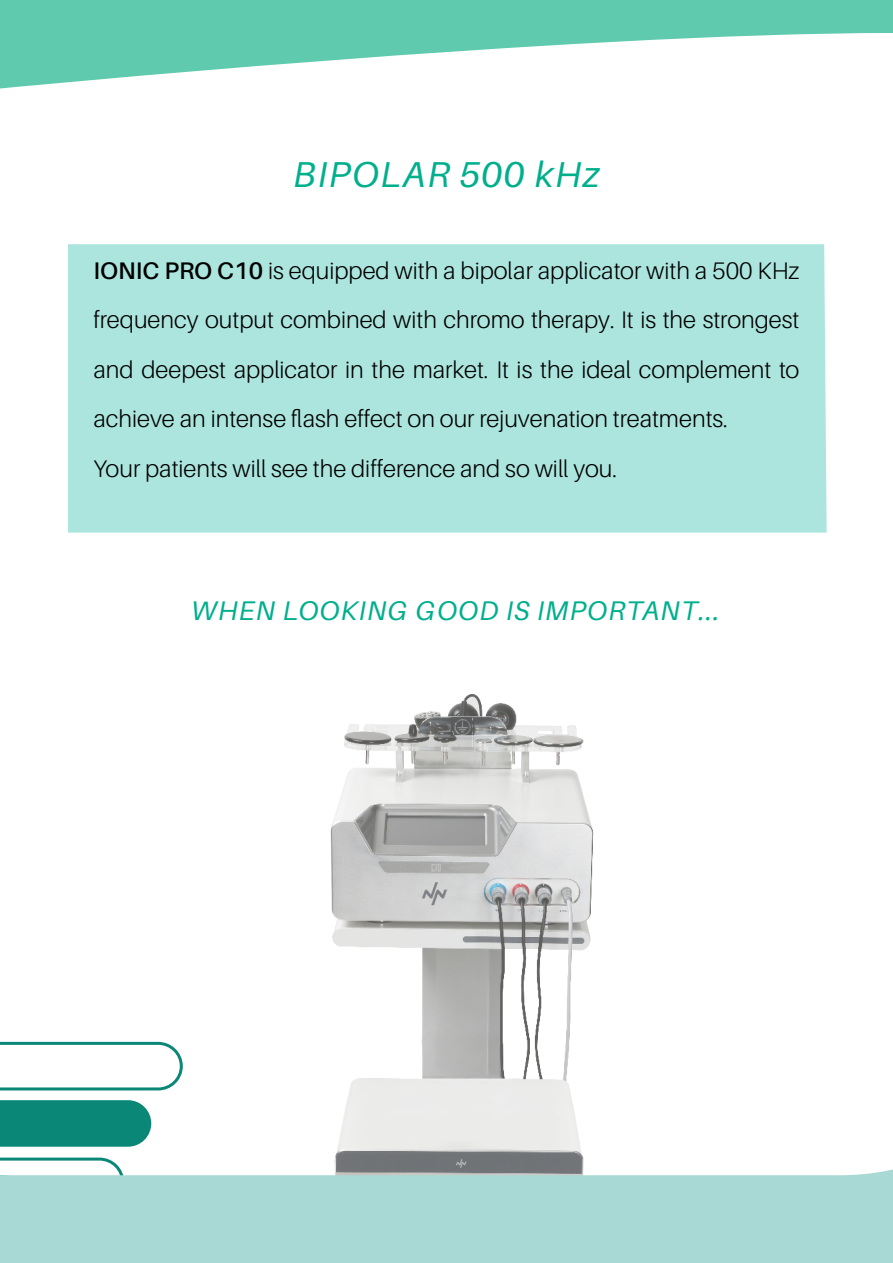
<style>
.page{position:relative;width:893px;height:1263px;background:#fff}
.page>*{position:absolute;margin:0;border:0;box-sizing:border-box;transform-origin:0 0}
.t1{font:italic 36px "Aileron";letter-spacing:.04em;color:#00af8c}
.t2{font:italic 27px "Aileron";letter-spacing:.04em;color:#00af8c}
.t3{font:300 24px/49.5px "Aileron";color:#000;text-align:justify}
.s1{font-weight:600}
</style>
<div class="page">
<img style="left:344px;top:694px;width:240px;height:78px">
<svg style="left:0;top:0;width:892px;height:88px;fill:#5fcaae"></svg>
<svg style="left:892px;top:0;width:1px;height:33px"></svg>
<div style="left:68px;top:244px;width:759px;height:289px;background:#abe5de"></div>
<svg style="left:0;top:772px;width:893px;height:491px"></svg>
<p class="t1" style="left:293px;top:155px;width:308px">BIPOLAR 500 kHz</p>
<p class="t3" style="left:93px;top:246px;width:707px"><span class="s1">IONIC PRO C10</span> is equipped with a bipolar applicator with a 500 KHz frequency output combined with chromo therapy. It is the strongest and deepest applicator in the market. It is the ideal complement to achieve an intense flash effect on our rejuvenation treatments.</p>
<p class="t3" style="left:93px;top:444px;width:525px">Your patients will see the difference and so will you.</p>
<p class="t2" style="left:191px;top:596px;width:530px">WHEN LOOKING GOOD IS IMPORTANT...</p>
</div>
